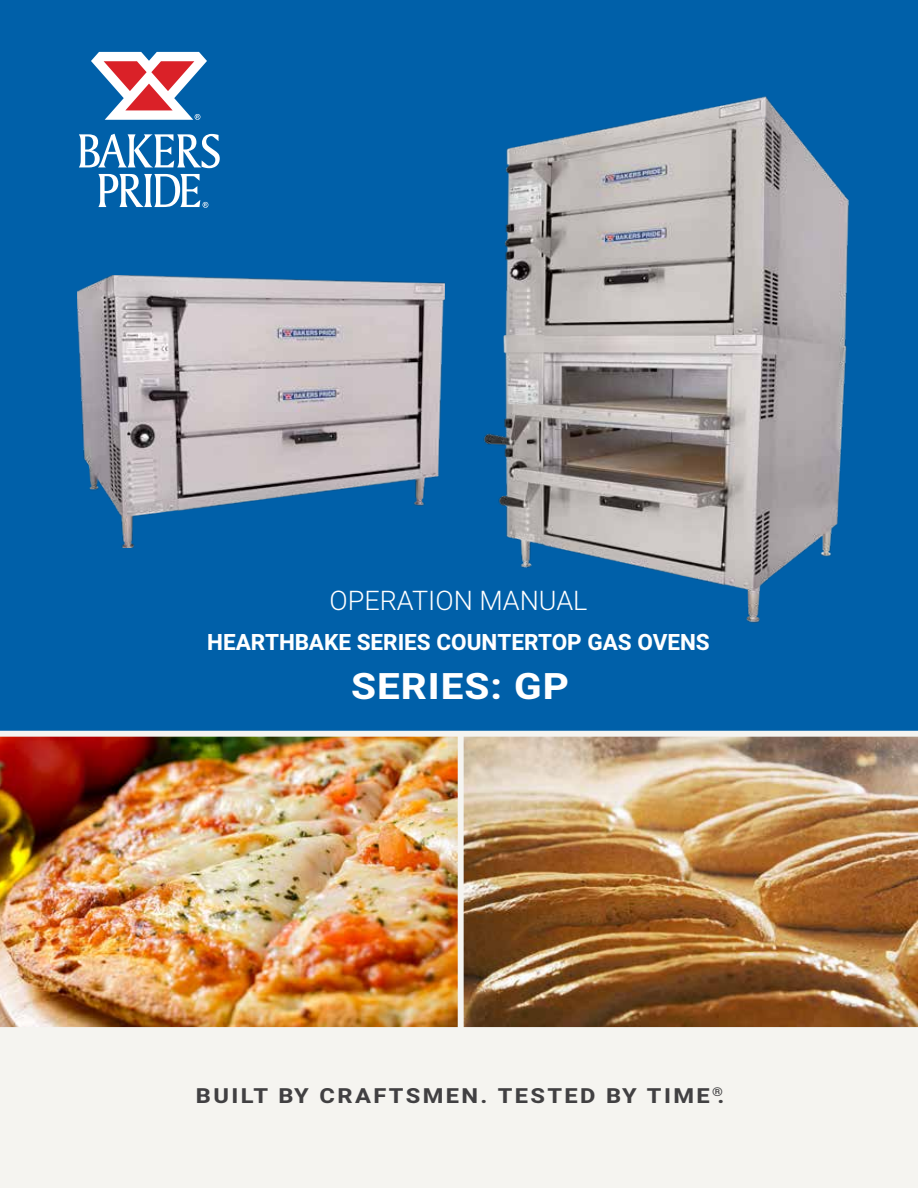
<style>
.page{position:relative;width:918px;height:1188px;background:#fff}
.page>*{position:absolute;margin:0;border:0;box-sizing:border-box;transform-origin:0 0}
.t1{font:700 36.45px "Heebo";letter-spacing:.025em;color:#fff;scale:1.11 1}
.t2{font:300 27px "Heebo";color:#fff}
.t3{font:700 22.5px "Heebo";color:#fff}
.t4{font:700 20.85px "Heebo";letter-spacing:.1em;color:#414042;scale:1.14 1}
</style>
<div class="page">
<div style="left:0;top:645px;width:918px;height:543px;background:#f5f4f0"></div>
<div style="left:0;top:0;width:918px;height:733px;background:#0060a9"></div>
<img style="left:0;top:737px;width:918px;height:290px">
<div style="left:0;top:731px;width:918px;height:6px;background:#f5f4f0"></div>
<div style="left:458px;top:734px;width:6px;height:297px;background:#f5f4f0"></div>
<svg style="left:79px;top:134px;width:141px;height:34px"></svg>
<svg style="left:91px;top:52px;width:116px;height:68px"></svg>
<svg style="left:98px;top:174px;width:110px;height:34px"></svg>
<img style="left:483px;top:96px;width:366px;height:527px">
<img style="left:77px;top:275px;width:368px;height:273px">
<p class="t2" style="left:330px;top:581px;width:260px">OPERATION MANUAL</p>
<p class="t3" style="left:207px;top:627px;width:504px">HEARTHBAKE SERIES COUNTERTOP GAS OVENS</p>
<h1 class="t1" style="left:351px;top:661px;width:198px">SERIES: GP</h1>
<p class="t4" style="left:196px;top:1081px;width:465px">BUILT BY CRAFTSMEN. TESTED BY TIME<sup>®</sup>.</p>
</div>
